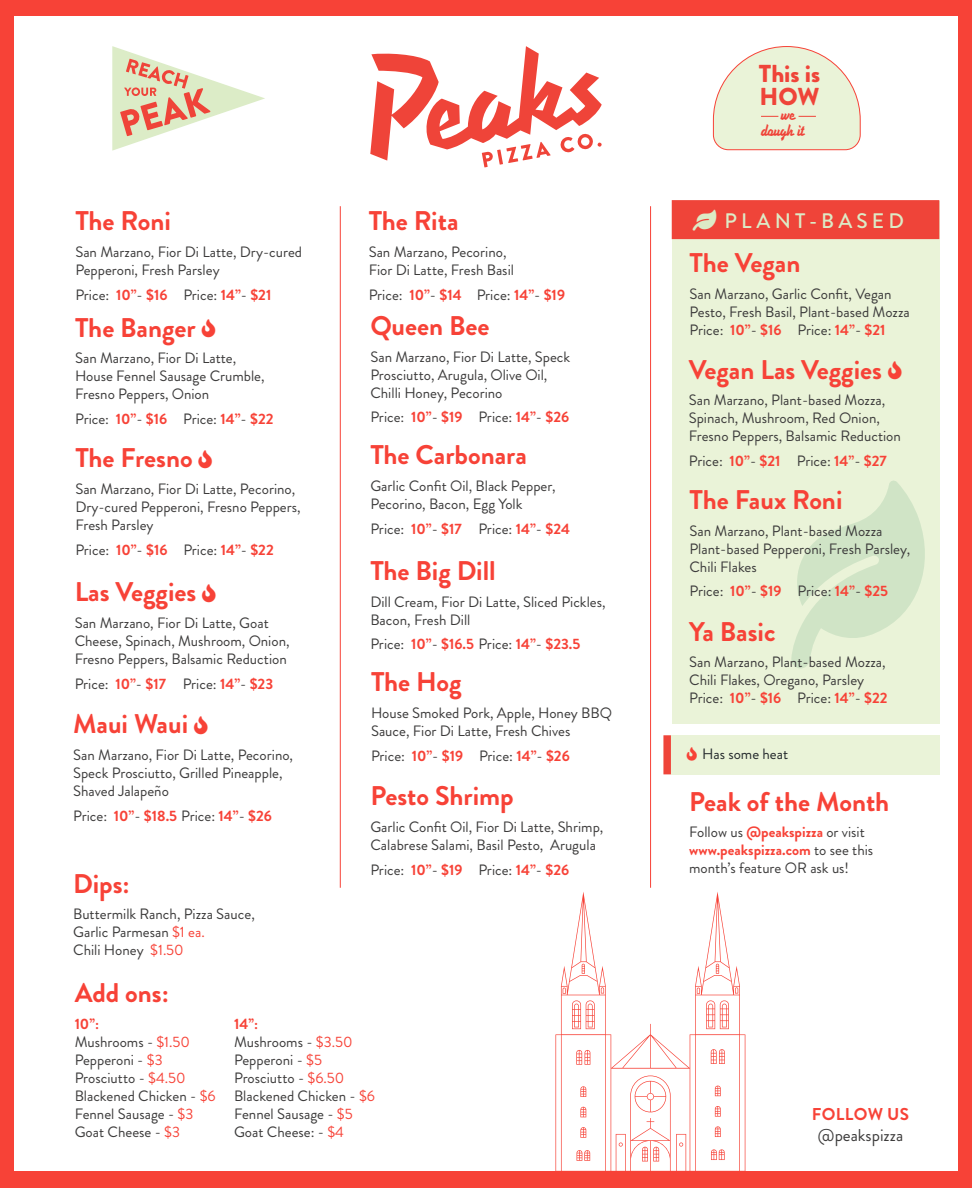
<style>
.page{position:relative;width:972px;height:1188px;background:#f74237}
.page>*{position:absolute;margin:0;border:0;box-sizing:border-box;transform-origin:0 0}
.t1{font:700 27px "Brandon Grotesque";color:#f74237}
.t2{font:900 24.45px/22.5px "Brandon Grotesque";color:#ef4439}
.t3{font:500 21px "Brandon Grotesque";letter-spacing:.2em;color:#dcebc6}
.t4{font:700 17.25px/15.8px "Loupot";color:#ef4439;text-align:center}
.t5{font:17.1px "Brandon Grotesque";color:#3c3b3b}
.t6{font:700 17.1px "Brandon Grotesque";letter-spacing:.02em;color:#f74237}
.t7{font:15px/18px "Brandon Grotesque";color:#3c3b3b}
.t8{font:700 15px "Brandon Grotesque";color:#f74237}
.t9{font:15px "Brandon Grotesque";color:#252a2d}
.s1{font-weight:700;color:#f74237}
.s2{font-weight:400;color:#3c3b3b}
.s3{color:#f74237}
</style>
<div class="page">
<div style="left:14px;top:17px;width:944px;height:1154px;background:#fff"></div>
<div style="left:672px;top:201px;width:267px;height:522px;background:#eaf3d8"></div>
<hr style="left:340px;top:206px;width:1px;height:682px;background:#f74237">
<hr style="left:650px;top:206px;width:1px;height:682px;background:#f74237">
<svg style="left:555px;top:892px;width:190px;height:279px"></svg>
<div style="left:671px;top:735px;width:268px;height:40px;background:#eaf3d8"></div>
<div style="left:663px;top:735px;width:8px;height:39px;background:#ef4439"></div>
<div style="left:672px;top:200px;width:267px;height:39px;background:#ef4439"></div>
<svg style="left:370px;top:46px;width:232px;height:121px"></svg>
<svg style="left:112px;top:46px;width:153px;height:105px"></svg>
<svg style="left:713px;top:46px;width:148px;height:105px"></svg>
<svg style="left:939px;top:476px;width:1px;height:196px"></svg>
<h1 class="t1" style="left:75px;top:202px;width:97px">The Roni</h1>
<p class="t7" style="left:75px;top:243px;width:228px">San Marzano, Fior Di Latte, Dry-cured<br>Pepperoni, Fresh Parsley</p>
<p class="t7" style="left:75px;top:286px;width:198px">Price: <span class="s1">10”</span>- <span class="s1">$16</span> Price: <span class="s1">14”</span>- <span class="s1">$21</span></p>
<h1 class="t1" style="left:75px;top:308px;width:122px">The Banger</h1>
<p class="t7" style="left:75px;top:349px;width:191px">San Marzano, Fior Di Latte,<br>House Fennel Sausage Crumble,<br>Fresno Peppers, Onion</p>
<p class="t7" style="left:75px;top:410px;width:200px">Price: <span class="s1">10”</span>- <span class="s1">$16</span> Price: <span class="s1">14”</span>- <span class="s1">$22</span></p>
<h1 class="t1" style="left:75px;top:439px;width:119px">The Fresno</h1>
<p class="t7" style="left:75px;top:480px;width:227px">San Marzano, Fior Di Latte, Pecorino,<br>Dry-cured Pepperoni, Fresno Peppers,<br>Fresh Parsley</p>
<p class="t7" style="left:75px;top:541px;width:200px">Price: <span class="s1">10”</span>- <span class="s1">$16</span> Price: <span class="s1">14”</span>- <span class="s1">$22</span></p>
<h1 class="t1" style="left:369px;top:202px;width:91px">The Rita</h1>
<p class="t7" style="left:369px;top:243px;width:147px">San Marzano, Pecorino,<br>Fior Di Latte, Fresh Basil</p>
<p class="t7" style="left:369px;top:286px;width:198px">Price: <span class="s1">10”</span>- <span class="s1">$14</span> Price: <span class="s1">14”</span>- <span class="s1">$19</span></p>
<h1 class="t1" style="left:370px;top:307px;width:121px">Queen Bee</h1>
<p class="t7" style="left:370px;top:348px;width:201px">San Marzano, Fior Di Latte, Speck<br>Prosciutto, Arugula, Olive Oil,<br>Chilli Honey, Pecorino</p>
<p class="t7" style="left:370px;top:408px;width:200px">Price: <span class="s1">10”</span>- <span class="s1">$19</span> Price: <span class="s1">14”</span>- <span class="s1">$26</span></p>
<h1 class="t1" style="left:370px;top:436px;width:158px">The Carbonara</h1>
<p class="t7" style="left:370px;top:477px;width:187px">Garlic Confit Oil, Black Pepper,<br>Pecorino, Bacon, Egg Yolk</p>
<p class="t7" style="left:370px;top:520px;width:201px">Price: <span class="s1">10”</span>- <span class="s1">$17</span> Price: <span class="s1">14”</span>- <span class="s1">$24</span></p>
<h1 class="t1" style="left:370px;top:552px;width:127px">The Big Dill</h1>
<p class="t7" style="left:370px;top:593px;width:237px">Dill Cream, Fior Di Latte, Sliced Pickles,<br>Bacon, Fresh Dill</p>
<p class="t8" style="left:370px;top:634px;width:211px"><span class="s2">Price:</span> 10”<span class="s2">-</span> $16.5 <span class="s2">Price:</span> 14”<span class="s2">-</span> $23.5</p>
<h1 class="t1" style="left:75px;top:573px;width:123px">Las Veggies</h1>
<p class="t7" style="left:75px;top:614px;width:216px">San Marzano, Fior Di Latte, Goat<br>Cheese, Spinach, Mushroom, Onion,<br>Fresno Peppers, Balsamic Reduction</p>
<p class="t7" style="left:75px;top:675px;width:200px">Price: <span class="s1">10”</span>- <span class="s1">$17</span> Price: <span class="s1">14”</span>- <span class="s1">$23</span></p>
<h1 class="t1" style="left:371px;top:663px;width:92px">The Hog</h1>
<p class="t7" style="left:371px;top:704px;width:243px">House Smoked Pork, Apple, Honey BBQ<br>Sauce, Fior Di Latte, Fresh Chives</p>
<p class="t7" style="left:371px;top:747px;width:200px">Price: <span class="s1">10”</span>- <span class="s1">$19</span> Price: <span class="s1">14”</span>- <span class="s1">$26</span></p>
<h1 class="t1" style="left:73px;top:705px;width:117px">Maui Waui</h1>
<p class="t7" style="left:73px;top:746px;width:221px">San Marzano, Fior Di Latte, Pecorino,<br>Speck Prosciutto, Grilled Pineapple,<br>Shaved Jalapeño</p>
<p class="t7" style="left:73px;top:807px;width:200px">Price: <span class="s1">10”</span>- <span class="s1">$18.5</span> Price: <span class="s1">14”</span>- <span class="s1">$26</span></p>
<h1 class="t1" style="left:370px;top:777px;width:145px">Pesto Shrimp</h1>
<p class="t7" style="left:370px;top:818px;width:235px">Garlic Confit Oil, Fior Di Latte, Shrimp,<br>Calabrese Salami, Basil Pesto, Arugula</p>
<p class="t7" style="left:370px;top:861px;width:200px">Price: <span class="s1">10”</span>- <span class="s1">$19</span> Price: <span class="s1">14”</span>- <span class="s1">$26</span></p>
<h1 class="t1" style="left:73px;top:864px;width:58px">Dips:</h1>
<p class="t7" style="left:73px;top:906px;width:183px">Buttermilk Ranch, Pizza Sauce,<br>Garlic Parmesan <span class="s3">$1 ea.<br></span>Chili Honey <span class="s3">$1.50</span></p>
<h1 class="t1" style="left:75px;top:974px;width:96px">Add ons:</h1>
<p class="t7" style="left:75px;top:1015px;width:143px"><span class="s1">10’’:<br></span>Mushrooms - <span class="s3">$1.50<br></span>Pepperoni - <span class="s3">$3<br></span>Prosciutto - <span class="s3">$4.50<br></span>Blackened Chicken - <span class="s3">$6<br></span>Fennel Sausage - <span class="s3">$3<br></span>Goat Cheese - <span class="s3">$3</span></p>
<p class="t7" style="left:234px;top:1015px;width:143px"><span class="s1">14’’:<br></span>Mushrooms - <span class="s3">$3.50<br></span>Pepperoni - <span class="s3">$5<br></span>Prosciutto - <span class="s3">$6.50<br></span>Blackened Chicken - <span class="s3">$6<br></span>Fennel Sausage - <span class="s3">$5<br></span>Goat Cheese: - <span class="s3">$4</span></p>
<h2 class="t2" style="left:759px;top:63px;width:63px">This is<br>HOW</h2>
<p class="t4" style="left:761px;top:106px;width:44px">we dough it</p>
<h3 class="t3" style="left:693px;top:207px;width:213px">● PLANT-BASED</h3>
<h1 class="t1" style="left:690px;top:244px;width:112px">The Vegan</h1>
<p class="t7" style="left:690px;top:285px;width:222px">San Marzano, Garlic Confit, Vegan<br>Pesto, Fresh Basil, Plant-based Mozza<br>Price: <span class="s1">10”</span>- <span class="s1">$16</span> Price: <span class="s1">14”</span>- <span class="s1">$21</span></p>
<h1 class="t1" style="left:689px;top:350px;width:195px">Vegan Las Veggies</h1>
<p class="t7" style="left:689px;top:391px;width:214px">San Marzano, Plant-based Mozza,<br>Spinach, Mushroom, Red Onion,<br>Fresno Peppers, Balsamic Reduction</p>
<p class="t7" style="left:689px;top:452px;width:199px">Price: <span class="s1">10”</span>- <span class="s1">$21</span> Price: <span class="s1">14”</span>- <span class="s1">$27</span></p>
<h1 class="t1" style="left:689px;top:481px;width:155px">The Faux Roni</h1>
<p class="t7" style="left:689px;top:522px;width:222px">San Marzano, Plant-based Mozza<br>Plant-based Pepperoni, Fresh Parsley,<br>Chili Flakes</p>
<p class="t7" style="left:689px;top:582px;width:200px">Price: <span class="s1">10”</span>- <span class="s1">$19</span> Price: <span class="s1">14”</span>- <span class="s1">$25</span></p>
<h1 class="t1" style="left:689px;top:612px;width:88px">Ya Basic</h1>
<p class="t7" style="left:689px;top:653px;width:200px">San Marzano, Plant-based Mozza,<br>Chili Flakes, Oregano, Parsley<br>Price: <span class="s1">10”</span>- <span class="s1">$16</span> Price: <span class="s1">14”</span>- <span class="s1">$22</span></p>
<p class="t9" style="left:702px;top:744px;width:88px">Has some heat</p>
<h1 class="t1" style="left:689px;top:782px;width:202px">Peak of the Month</h1>
<p class="t7" style="left:689px;top:824px;width:186px">Follow us <span class="s1">@peakspizza</span> or visit <span class="s1">www.peakspizza.com</span> to see this month’s feature OR ask us!</p>
<p class="t6" style="left:812px;top:1102px;width:99px">FOLLOW US</p>
<p class="t5" style="left:818px;top:1123px;width:87px">@peakspizza</p>
</div>
